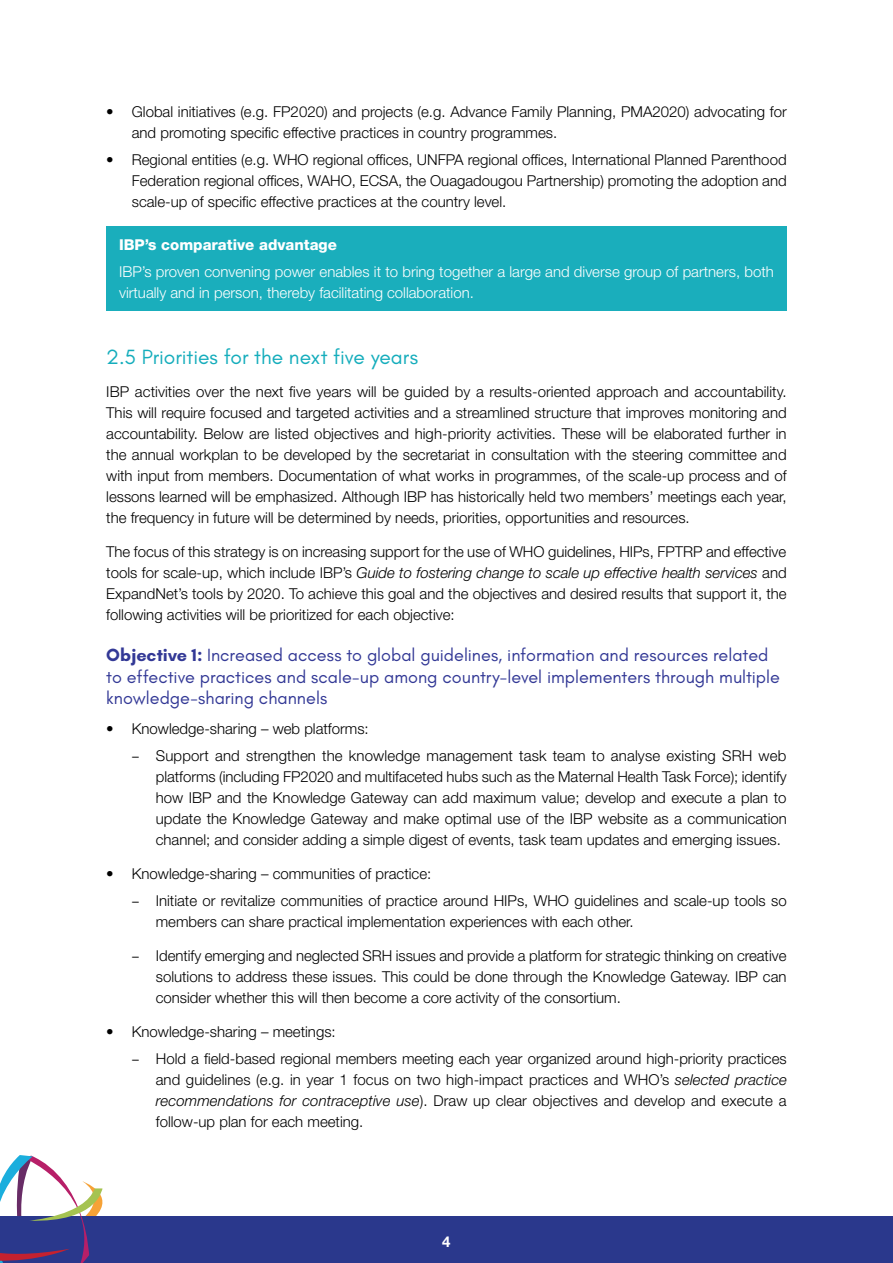
<style>
.page{position:relative;width:893px;height:1263px;background:#fff}
.page>*{position:absolute;margin:0;border:0;box-sizing:border-box;transform-origin:0 0}
.t1{font:21px "Glacial Indifference";letter-spacing:-.005em;color:#15adbc}
.t2{font:18px/21.6px "Glacial Indifference";color:#333996}
.t3{font:300 15px/21px "Helvetica Neue LT Std";color:#000;text-align:justify}
.t4{font:300 15px/21px "Helvetica Neue LT Std";color:#fff}
.t5{font:800 15px "Helvetica Neue LT Std";color:#fff}
.t6{font:700 15px "Helvetica Neue LT Std";color:#fff}
.s1{font-style:italic}
.s2{font-weight:700}
.s3{font-family:"Myriad Pro";font-weight:400}
</style>
<div class="page">
<div style="left:0;top:1216px;width:893px;height:47px;background:#2a388c"></div>
<svg style="left:0;top:1155px;width:103px;height:108px"></svg>
<div style="left:106px;top:226px;width:681px;height:85px;background:#1aaebc"></div>
<p class="t3" style="left:132px;top:101px;width:656px;text-indent:-26px">• Global initiatives (e.g. FP2020) and projects (e.g. Advance Family Planning, PMA2020) advocating for and promoting specific effective practices in country programmes.</p>
<p class="t3" style="left:132px;top:149px;width:656px;text-indent:-26px">• Regional entities (e.g. WHO regional offices, UNFPA regional offices, International Planned Parenthood Federation regional offices, WAHO, ECSA, the Ouagadougou Partnership) promoting the adoption and scale-up of specific effective practices at the country level.</p>
<p class="t5" style="left:119px;top:235px;width:219px">IBP’s comparative advantage</p>
<p class="t4" style="left:119px;top:261px;width:656px">IBP’s proven convening power enables it to bring together a large and diverse group of partners, both virtually and in person, thereby facilitating collaboration.</p>
<h1 class="t1" style="left:106px;top:345px;width:313px">2.5 Priorities for the next five years</h1>
<p class="t3" style="left:106px;top:381px;width:682px">IBP activities over the next five years will be guided by a results-oriented approach and accountability.<br>This will require focused and targeted activities and a streamlined structure that improves monitoring and accountability. Below are listed objectives and high-priority activities. These will be elaborated further in the annual workplan to be developed by the secretariat in consultation with the steering committee and with input from members. Documentation of what works in programmes, of the scale-up process and of lessons learned will be emphasized. Although IBP has historically held two members’ meetings each year, the frequency in future will be determined by needs, priorities, opportunities and resources.</p>
<p class="t3" style="left:106px;top:541px;width:682px">The focus of this strategy is on increasing support for the use of WHO guidelines, HIPs, FPTRP and effective tools for scale-up, which include IBP’s <span class="s1">Guide to fostering change to scale up effective health services</span> and ExpandNet’s tools by 2020. To achieve this goal and the objectives and desired results that support it, the following activities will be prioritized for each objective:</p>
<p class="t2" style="left:106px;top:644px;width:675px"><span class="s2">Objective 1:</span> Increased access to global guidelines, information and resources related to effective practices and scale-up among country-level implementers through multiple knowledge-sharing channels</p>
<p class="t3" style="left:106px;top:717px;width:264px">• Knowledge-sharing – web platforms:</p>
<p class="t3" style="left:156px;top:745px;width:633px;text-indent:-24px"><span class="s3">–</span> Support and strengthen the knowledge management task team to analyse existing SRH web platforms (including FP2020 and multifaceted hubs such as the Maternal Health Task Force); identify how IBP and the Knowledge Gateway can add maximum value; develop and execute a plan to update the Knowledge Gateway and make optimal use of the IBP website as a communication channel; and consider adding a simple digest of events, task team updates and emerging issues.</p>
<p class="t3" style="left:106px;top:863px;width:327px">• Knowledge-sharing – communities of practice:</p>
<p class="t3" style="left:156px;top:890px;width:632px;text-indent:-24px"><span class="s3">–</span> Initiate or revitalize communities of practice around HIPs, WHO guidelines and scale-up tools so members can share practical implementation experiences with each other.</p>
<p class="t3" style="left:156px;top:945px;width:632px;text-indent:-24px"><span class="s3">–</span> Identify emerging and neglected SRH issues and provide a platform for strategic thinking on creative solutions to address these issues. This could be done through the Knowledge Gateway. IBP can consider whether this will then become a core activity of the consortium.</p>
<p class="t3" style="left:106px;top:1020px;width:231px">• Knowledge-sharing – meetings:</p>
<p class="t3" style="left:156px;top:1048px;width:633px;text-indent:-24px"><span class="s3">–</span> Hold a field-based regional members meeting each year organized around high-priority practices and guidelines (e.g. in year 1 focus on two high-impact practices and WHO’s <span class="s1">selected practice recommendations for contraceptive use</span>). Draw up clear objectives and develop and execute a follow-up plan for each meeting.</p>
<p class="t6" style="left:442px;top:1232px;width:10px">4</p>
</div>
